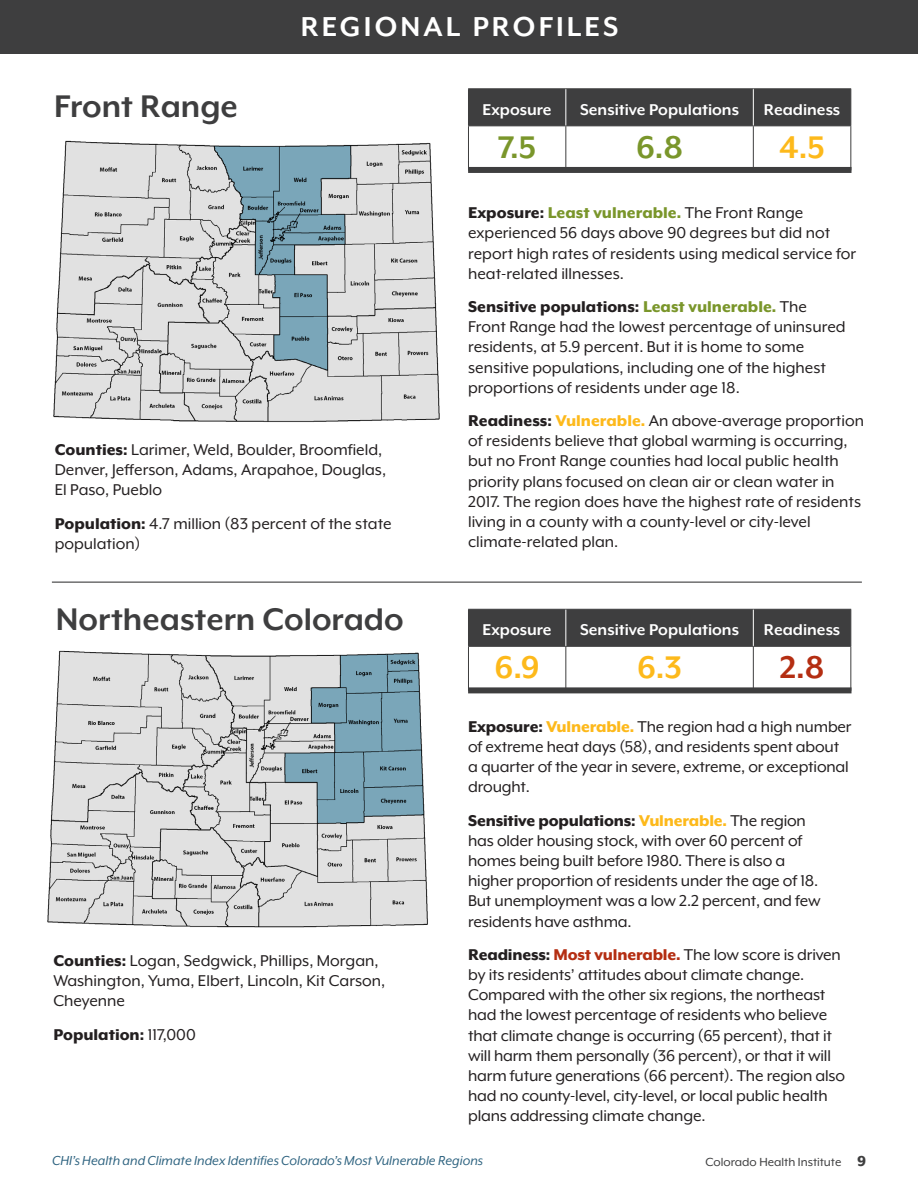
<style>
.page{position:relative;width:918px;height:1188px;background:#fff}
.page>*{position:absolute;margin:0;border:0;box-sizing:border-box;transform-origin:0 0}
.t1{font:700 36px "Mr Eaves XL Mod OT";color:#3e3e3f}
.t2{font:700 36px "Mr Eaves XL Mod OT";color:#fdb91b}
.t3{font:700 36px "Mr Eaves XL Mod OT";color:#7a962b}
.t4{font:700 36px "Mr Eaves XL Mod OT";color:#b42e12}
.t5{font:700 31.5px "Mr Eaves XL Mod OT";letter-spacing:.1em;color:#fff}
.t6{font:18px/20.1px "Mr Eaves XL Mod OT";color:#231f20}
.t7{font:700 18px "Mr Eaves XL Mod OT";color:#fff}
.t8{font:800 18px "Mr Eaves XL Mod OT";color:#231f20}
.t9{font:italic 15px "Mr Eaves XL Mod OT";color:#2e6380}
.t10{font:13.5px "Mr Eaves XL Mod OT";color:#3e3e3f}
.s1{font-weight:800}
.s2{font-weight:400}
.s3{font-weight:800;color:#7a962b}
.s4{font-weight:800;color:#fdb91b}
.s5{font-weight:800;color:#b42e12}
.s6{font-weight:800;font-size:16.5px}
</style>
<div class="page">
<img style="left:53px;top:140px;width:387px;height:282px">
<div style="left:469px;top:89px;width:381px;height:36px;background:#3e3e3f"></div>
<hr style="left:753px;top:88px;width:98px;height:1px;background:#3e3e3f">
<hr style="left:850px;top:89px;width:1px;height:36px;background:#3e3e3f">
<hr style="left:468px;top:126px;width:1px;height:44px;background:#3e3e3f">
<hr style="left:565px;top:126px;width:1px;height:44px;background:#3e3e3f">
<hr style="left:753px;top:125px;width:98px;height:1px;background:#3e3e3f">
<hr style="left:753px;top:126px;width:1px;height:44px;background:#3e3e3f">
<hr style="left:850px;top:126px;width:1px;height:44px;background:#3e3e3f">
<hr style="left:468px;top:88px;width:98px;height:1px;background:#3e3e3f">
<hr style="left:468px;top:89px;width:1px;height:36px;background:#3e3e3f">
<hr style="left:468px;top:125px;width:98px;height:1px;background:#3e3e3f">
<hr style="left:566px;top:88px;width:187px;height:1px;background:#3e3e3f">
<hr style="left:566px;top:125px;width:187px;height:1px;background:#3e3e3f">
<hr style="left:565px;top:89px;width:1px;height:36px;background:#fff">
<hr style="left:753px;top:89px;width:1px;height:36px;background:#fff">
<div style="left:468px;top:167px;width:384px;height:6px;background:#3e3e3f"></div>
<img style="left:47px;top:650px;width:381px;height:278px">
<div style="left:469px;top:610px;width:381px;height:36px;background:#3e3e3f"></div>
<hr style="left:753px;top:609px;width:98px;height:1px;background:#3e3e3f">
<hr style="left:850px;top:610px;width:1px;height:36px;background:#3e3e3f">
<hr style="left:468px;top:647px;width:1px;height:43px;background:#3e3e3f">
<hr style="left:565px;top:647px;width:1px;height:43px;background:#3e3e3f">
<hr style="left:753px;top:646px;width:98px;height:1px;background:#3e3e3f">
<hr style="left:753px;top:647px;width:1px;height:43px;background:#3e3e3f">
<hr style="left:850px;top:647px;width:1px;height:43px;background:#3e3e3f">
<hr style="left:468px;top:609px;width:98px;height:1px;background:#3e3e3f">
<hr style="left:468px;top:610px;width:1px;height:36px;background:#3e3e3f">
<hr style="left:468px;top:646px;width:98px;height:1px;background:#3e3e3f">
<hr style="left:566px;top:609px;width:187px;height:1px;background:#3e3e3f">
<hr style="left:566px;top:646px;width:187px;height:1px;background:#3e3e3f">
<hr style="left:565px;top:610px;width:1px;height:36px;background:#fff">
<hr style="left:753px;top:610px;width:1px;height:36px;background:#fff">
<div style="left:468px;top:687px;width:384px;height:6px;background:#3e3e3f"></div>
<hr style="left:52px;top:582px;width:810px;height:1px;background:#3e3e3f">
<div style="left:0;top:0;width:918px;height:54px;background:#3e3e3f"></div>
<p class="t1" style="left:54px;top:88px;width:185px">Front Range</p>
<p class="t5" style="left:301px;top:11px;width:319px">REGIONAL PROFILES</p>
<p class="t7" style="left:483px;top:100px;width:71px">Exposure</p>
<p class="t7" style="left:580px;top:100px;width:160px">Sensitive Populations</p>
<p class="t7" style="left:764px;top:100px;width:78px">Readiness</p>
<p class="t3" style="left:498px;top:129px;width:39px">7.5</p>
<p class="t3" style="left:636px;top:129px;width:49px">6.8</p>
<p class="t2" style="left:779px;top:129px;width:47px">4.5</p>
<p class="t6" style="left:55px;top:439px;width:333px"><span class="s1">Counties:</span> Larimer, Weld, Boulder, Broomfield,<br>Denver, Jefferson, Adams, Arapahoe, Douglas,<br>El Paso, Pueblo</p>
<p class="t6" style="left:55px;top:513px;width:338px"><span class="s1">Population:</span> 4.7 million (83 percent of the state population)</p>
<p class="t1" style="left:56px;top:602px;width:349px">Northeastern Colorado</p>
<p class="t6" style="left:53px;top:950px;width:333px"><span class="s1">Counties:</span> Logan, Sedgwick, Phillips, Morgan,<br>Washington, Yuma, Elbert, Lincoln, Kit Carson,<br>Cheyenne</p>
<p class="t8" style="left:53px;top:1025px;width:144px">Population: <span class="s2">117,000</span></p>
<p class="t6" style="left:468px;top:203px;width:390px"><span class="s1">Exposure:</span> <span class="s3">Least vulnerable.</span> The Front Range experienced 56 days above 90 degrees but did not report high rates of residents using medical service for heat-related illnesses.</p>
<p class="t6" style="left:468px;top:297px;width:379px"><span class="s1">Sensitive populations:</span> <span class="s3">Least vulnerable.</span> The Front Range had the lowest percentage of uninsured residents, at 5.9 percent. But it is home to some sensitive populations, including one of the highest proportions of residents under age 18.</p>
<p class="t6" style="left:468px;top:411px;width:397px"><span class="s1">Readiness:</span> <span class="s4">Vulnerable.</span> An above-average proportion of residents believe that global warming is occurring, but no Front Range counties had local public health priority plans focused on clean air or clean water in 2017. The region does have the highest rate of residents living in a county with a county-level or city-level climate-related plan.</p>
<p class="t7" style="left:483px;top:621px;width:71px">Exposure</p>
<p class="t7" style="left:580px;top:621px;width:160px">Sensitive Populations</p>
<p class="t7" style="left:764px;top:621px;width:78px">Readiness</p>
<p class="t2" style="left:494px;top:650px;width:47px">6.9</p>
<p class="t2" style="left:637px;top:650px;width:46px">6.3</p>
<p class="t4" style="left:780px;top:650px;width:46px">2.8</p>
<p class="t6" style="left:468px;top:717px;width:385px"><span class="s1">Exposure:</span> <span class="s4">Vulnerable.</span> The region had a high number of extreme heat days (58), and residents spent about a quarter of the year in severe, extreme, or exceptional drought.</p>
<p class="t6" style="left:468px;top:811px;width:354px"><span class="s1">Sensitive populations:</span> <span class="s4">Vulnerable.</span> The region has older housing stock, with over 60 percent of homes being built before 1980. There is also a higher proportion of residents under the age of 18.<br>But unemployment was a low 2.2 percent, and few residents have asthma.</p>
<p class="t6" style="left:468px;top:945px;width:378px"><span class="s1">Readiness:</span> <span class="s5">Most vulnerable.</span> The low score is driven by its residents’ attitudes about climate change.<br>Compared with the other six regions, the northeast had the lowest percentage of residents who believe that climate change is occurring (65 percent), that it will harm them personally (36 percent), or that it will harm future generations (66 percent). The region also had no county-level, city-level, or local public health plans addressing climate change.</p>
<p class="t9" style="left:52px;top:1153px;width:432px">CHI’s Health and Climate Index Identifies Colorado’s Most Vulnerable Regions</p>
<p class="t10" style="left:705px;top:1155px;width:162px">Colorado Health Institute <span class="s6">9</span></p>
</div>
